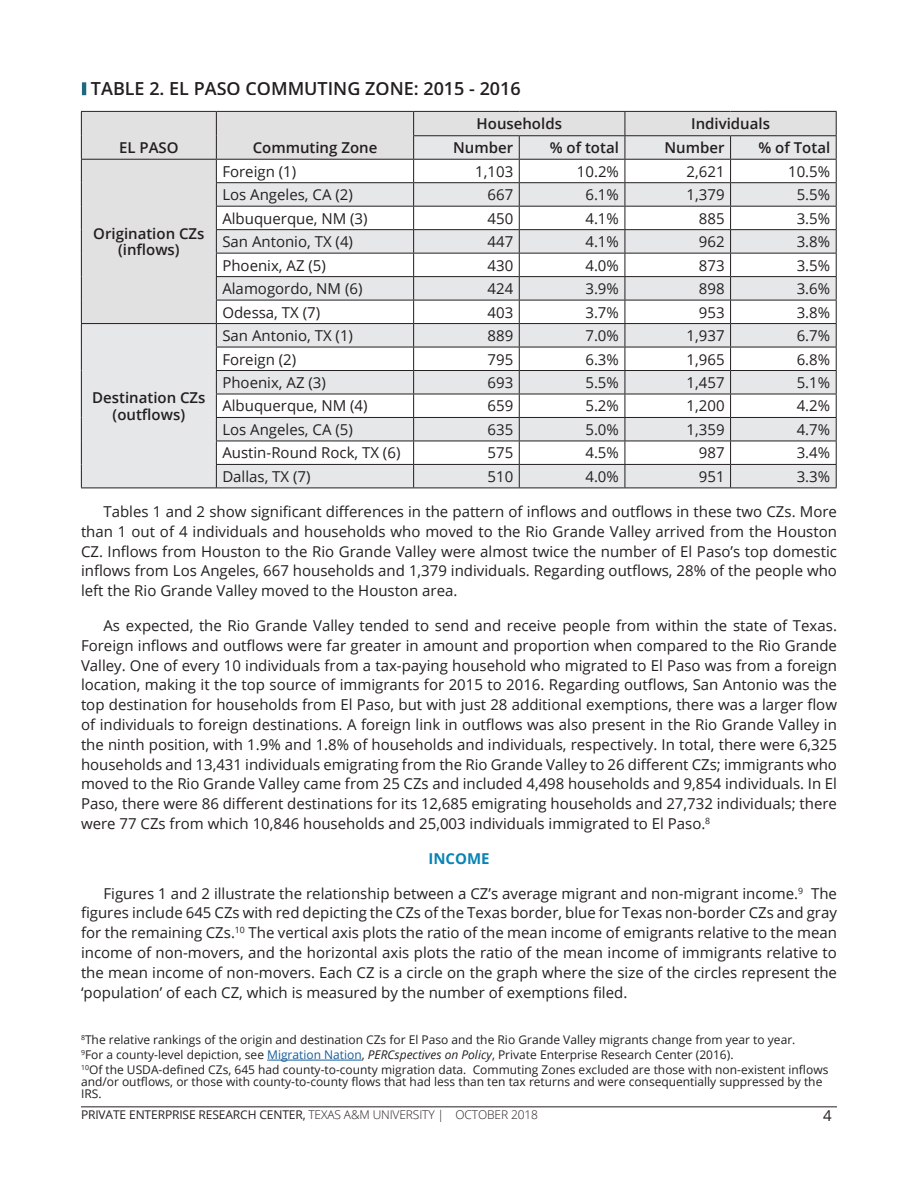
<style>
.page{position:relative;width:918px;height:1188px;background:#fff}
.page>*{position:absolute;margin:0;border:0;box-sizing:border-box;transform-origin:0 0}
.t1{font:600 18px "Open Sans";color:#231f20}
.Para{font:15px/19.8px "Open Sans";color:#231f20;text-align:justify}
.t2{font:600 15px/16.2px "Open Sans";color:#231f20;text-align:center}
.Para-2{font:700 15px "Open Sans";color:#0a84b4}
.t3{font:12px/12px "Open Sans";color:#231f20}
.s1{color:#175d9e}
.s2{font-style:italic}
.s3{font-weight:300}
</style>
<div class="page">
<hr style="left:81px;top:1107px;width:756px;height:1px;background:#231f20">
<hr style="left:81px;top:488px;width:135px;height:1px;background:#231f20">
<svg style="left:81px;top:111px;width:756px;height:377px"></svg>
<hr style="left:216px;top:488px;width:198px;height:1px;background:#231f20">
<hr style="left:414px;top:488px;width:105px;height:1px;background:#231f20">
<hr style="left:519px;top:488px;width:106px;height:1px;background:#231f20">
<hr style="left:625px;top:488px;width:106px;height:1px;background:#231f20">
<hr style="left:731px;top:488px;width:106px;height:1px;background:#231f20">
<hr style="left:82px;top:82px;width:4px;height:14px;background:#1e6880">
<hr style="left:267px;top:1060px;width:95px;height:1px;background:#175d9e">
<p class="t1" style="left:91px;top:76px;width:431px">TABLE 2. EL PASO COMMUTING ZONE: 2015 - 2016</p>
<p class="t2" style="left:119px;top:139px;width:61px">EL PASO</p>
<p class="t2" style="left:253px;top:139px;width:126px">Commuting Zone</p>
<p class="t2" style="left:477px;top:115px;width:87px">Households</p>
<p class="t2" style="left:691px;top:115px;width:80px">Individuals</p>
<p class="t2" style="left:453px;top:139px;width:62px">Number</p>
<p class="t2" style="left:550px;top:139px;width:71px">% of total</p>
<p class="t2" style="left:665px;top:139px;width:62px">Number</p>
<p class="t2" style="left:758px;top:139px;width:73px">% of Total</p>
<p class="t2" style="left:93px;top:225px;width:113px">Origination CZs (inflows)</p>
<p class="Para" style="left:222px;top:161px;width:75px">Foreign (1)</p>
<p class="Para" style="left:475px;top:161px;width:39px">1,103</p>
<p class="Para" style="left:577px;top:161px;width:44px">10.2%</p>
<p class="Para" style="left:687px;top:161px;width:39px">2,621</p>
<p class="Para" style="left:788px;top:161px;width:44px">10.5%</p>
<p class="Para" style="left:222px;top:184px;width:132px">Los Angeles, CA (2)</p>
<p class="Para" style="left:488px;top:184px;width:27px">667</p>
<p class="Para" style="left:585px;top:184px;width:35px">6.1%</p>
<p class="Para" style="left:687px;top:184px;width:39px">1,379</p>
<p class="Para" style="left:797px;top:184px;width:35px">5.5%</p>
<p class="Para" style="left:222px;top:208px;width:147px">Albuquerque, NM (3)</p>
<p class="Para" style="left:488px;top:208px;width:27px">450</p>
<p class="Para" style="left:585px;top:208px;width:35px">4.1%</p>
<p class="Para" style="left:699px;top:208px;width:27px">885</p>
<p class="Para" style="left:797px;top:208px;width:35px">3.5%</p>
<p class="Para" style="left:222px;top:231px;width:132px">San Antonio, TX (4)</p>
<p class="Para" style="left:488px;top:231px;width:27px">447</p>
<p class="Para" style="left:585px;top:231px;width:35px">4.1%</p>
<p class="Para" style="left:699px;top:231px;width:27px">962</p>
<p class="Para" style="left:797px;top:231px;width:35px">3.8%</p>
<p class="Para" style="left:222px;top:255px;width:105px">Phoenix, AZ (5)</p>
<p class="Para" style="left:488px;top:255px;width:27px">430</p>
<p class="Para" style="left:585px;top:255px;width:35px">4.0%</p>
<p class="Para" style="left:699px;top:255px;width:27px">873</p>
<p class="Para" style="left:797px;top:255px;width:35px">3.5%</p>
<p class="Para" style="left:222px;top:278px;width:142px">Alamogordo, NM (6)</p>
<p class="Para" style="left:488px;top:278px;width:27px">424</p>
<p class="Para" style="left:585px;top:278px;width:35px">3.9%</p>
<p class="Para" style="left:699px;top:278px;width:27px">898</p>
<p class="Para" style="left:797px;top:278px;width:35px">3.6%</p>
<p class="Para" style="left:222px;top:302px;width:99px">Odessa, TX (7)</p>
<p class="Para" style="left:488px;top:302px;width:27px">403</p>
<p class="Para" style="left:585px;top:302px;width:35px">3.7%</p>
<p class="Para" style="left:699px;top:302px;width:27px">953</p>
<p class="Para" style="left:797px;top:302px;width:35px">3.8%</p>
<p class="Para" style="left:222px;top:325px;width:132px">San Antonio, TX (1)</p>
<p class="Para" style="left:488px;top:325px;width:27px">889</p>
<p class="Para" style="left:585px;top:325px;width:35px">7.0%</p>
<p class="Para" style="left:687px;top:325px;width:39px">1,937</p>
<p class="Para" style="left:797px;top:325px;width:35px">6.7%</p>
<p class="Para" style="left:222px;top:349px;width:75px">Foreign (2)</p>
<p class="Para" style="left:488px;top:349px;width:27px">795</p>
<p class="Para" style="left:585px;top:349px;width:35px">6.3%</p>
<p class="Para" style="left:687px;top:349px;width:39px">1,965</p>
<p class="Para" style="left:797px;top:349px;width:35px">6.8%</p>
<p class="Para" style="left:222px;top:372px;width:105px">Phoenix, AZ (3)</p>
<p class="Para" style="left:488px;top:372px;width:27px">693</p>
<p class="Para" style="left:585px;top:372px;width:35px">5.5%</p>
<p class="Para" style="left:687px;top:372px;width:39px">1,457</p>
<p class="Para" style="left:797px;top:372px;width:35px">5.1%</p>
<p class="Para" style="left:222px;top:396px;width:147px">Albuquerque, NM (4)</p>
<p class="Para" style="left:488px;top:396px;width:27px">659</p>
<p class="Para" style="left:585px;top:396px;width:35px">5.2%</p>
<p class="Para" style="left:687px;top:396px;width:39px">1,200</p>
<p class="Para" style="left:797px;top:396px;width:35px">4.2%</p>
<p class="Para" style="left:222px;top:419px;width:132px">Los Angeles, CA (5)</p>
<p class="Para" style="left:488px;top:419px;width:27px">635</p>
<p class="Para" style="left:585px;top:419px;width:35px">5.0%</p>
<p class="Para" style="left:687px;top:419px;width:39px">1,359</p>
<p class="Para" style="left:797px;top:419px;width:35px">4.7%</p>
<p class="Para" style="left:222px;top:443px;width:180px">Austin-Round Rock, TX (6)</p>
<p class="Para" style="left:488px;top:443px;width:27px">575</p>
<p class="Para" style="left:585px;top:443px;width:35px">4.5%</p>
<p class="Para" style="left:699px;top:443px;width:27px">987</p>
<p class="Para" style="left:797px;top:443px;width:35px">3.4%</p>
<p class="Para" style="left:222px;top:466px;width:90px">Dallas, TX (7)</p>
<p class="Para" style="left:488px;top:466px;width:27px">510</p>
<p class="Para" style="left:585px;top:466px;width:35px">4.0%</p>
<p class="Para" style="left:699px;top:466px;width:27px">951</p>
<p class="Para" style="left:797px;top:466px;width:35px">3.3%</p>
<p class="Para" style="left:81px;top:501px;width:758px;text-indent:22px">Tables 1 and 2 show significant differences in the pattern of inflows and outflows in these two CZs. More than 1 out of 4 individuals and households who moved to the Rio Grande Valley arrived from the Houston CZ. Inflows from Houston to the Rio Grande Valley were almost twice the number of El Paso’s top domestic inflows from Los Angeles, 667 households and 1,379 individuals. Regarding outflows, 28% of the people who left the Rio Grande Valley moved to the Houston area.</p>
<p class="Para" style="left:81px;top:615px;width:758px;text-indent:22px">As expected, the Rio Grande Valley tended to send and receive people from within the state of Texas.<br>Foreign inflows and outflows were far greater in amount and proportion when compared to the Rio Grande Valley. One of every 10 individuals from a tax-paying household who migrated to El Paso was from a foreign location, making it the top source of immigrants for 2015 to 2016. Regarding outflows, San Antonio was the top destination for households from El Paso, but with just 28 additional exemptions, there was a larger flow of individuals to foreign destinations. A foreign link in outflows was also present in the Rio Grande Valley in the ninth position, with 1.9% and 1.8% of households and individuals, respectively. In total, there were 6,325 households and 13,431 individuals emigrating from the Rio Grande Valley to 26 different CZs; immigrants who moved to the Rio Grande Valley came from 25 CZs and included 4,498 households and 9,854 individuals. In El Paso, there were 86 different destinations for its 12,685 emigrating households and 27,732 individuals; there were 77 CZs from which 10,846 households and 25,003 individuals immigrated to El Paso.<sup>8</sup></p>
<p class="Para-2" style="left:428px;top:848px;width:63px">INCOME</p>
<p class="Para" style="left:81px;top:883px;width:758px;text-indent:22px">Figures 1 and 2 illustrate the relationship between a CZ’s average migrant and non-migrant income.<sup>9</sup> The figures include 645 CZs with red depicting the CZs of the Texas border, blue for Texas non-border CZs and gray for the remaining CZs.<sup>10</sup> The vertical axis plots the ratio of the mean income of emigrants relative to the mean income of non-movers, and the horizontal axis plots the ratio of the mean income of immigrants relative to the mean income of non-movers. Each CZ is a circle on the graph where the size of the circles represent the ‘population’ of each CZ, which is measured by the number of exemptions filed.</p>
<p class="t2" style="left:92px;top:390px;width:115px">Destination CZs (outflows)</p>
<p class="t3" style="left:81px;top:1034px;width:716px"><sup>8</sup>The relative rankings of the origin and destination CZs for El Paso and the Rio Grande Valley migrants change from year to year.</p>
<p class="t3" style="left:81px;top:1049px;width:654px"><sup>9</sup>For a county-level depiction, see <span class="s1">Migration Nation</span>, <span class="s2">PERCspectives on Policy</span>, Private Enterprise Research Center (2016).</p>
<p class="t3" style="left:81px;top:1064px;width:749px"><sup>10</sup>Of the USDA-defined CZs, 645 had county-to-county migration data. Commuting Zones excluded are those with non-existent inflows and/or outflows, or those with county-to-county flows that had less than ten tax returns and were consequentially suppressed by the<br>IRS.</p>
<p class="t3" style="left:81px;top:1109px;width:459px">PRIVATE ENTERPRISE RESEARCH CENTER, <span class="s3">TEXAS A&amp;M UNIVERSITY | OCTOBER 2018</span></p>
<p class="Para" style="left:823px;top:1106px;width:10px">4</p>
</div>
